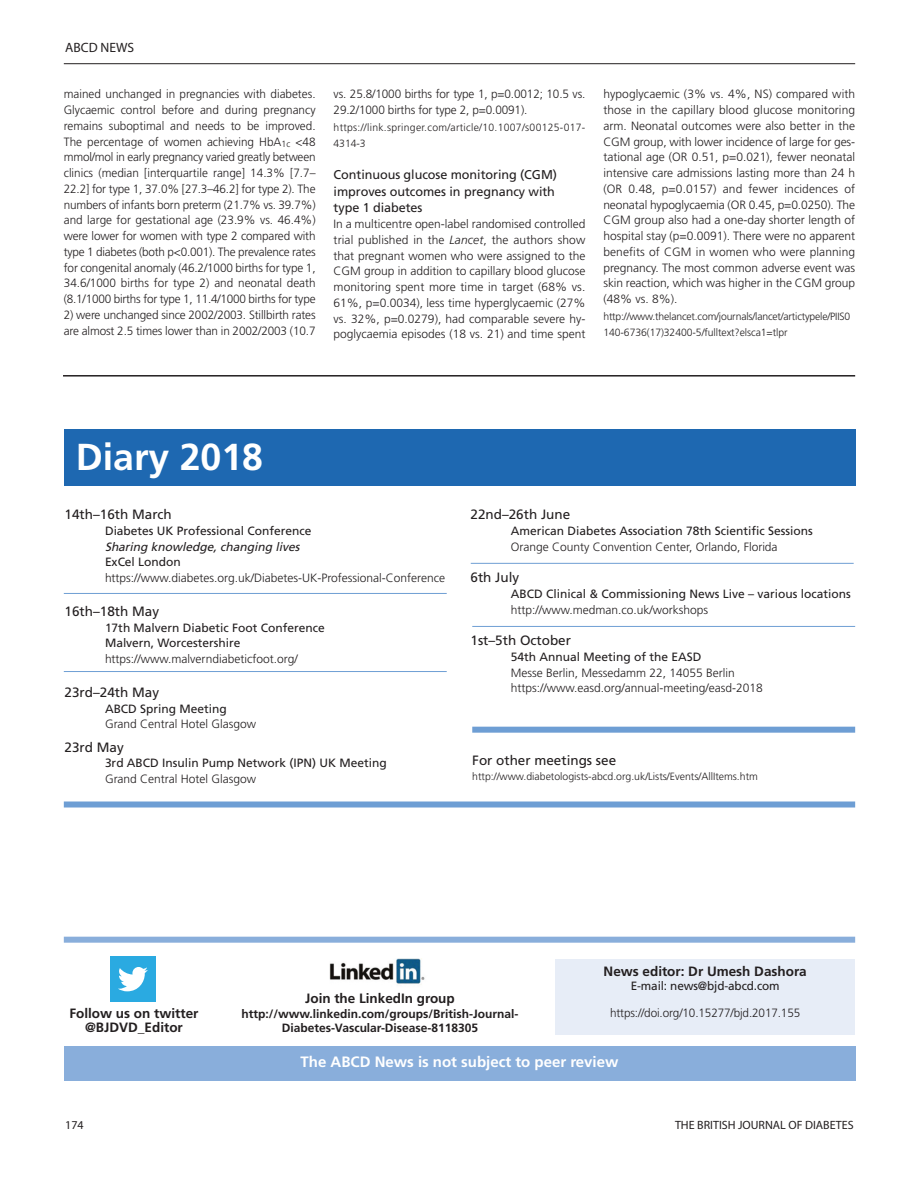
<style>
.page{position:relative;width:919px;height:1191px;background:#fff}
.page>*{position:absolute;margin:0;border:0;box-sizing:border-box;transform-origin:0 0}
.t1{font:700 37.5px "Frutiger";color:#fff}
.t2{font:700 15px "Frutiger";color:#fff}
.t3{font:13.5px "Frutiger";color:#231f20}
.t4{font:700 13.5px/14.2px "Frutiger";color:#231f20;text-align:center}
.t5{font:13.5px "Myriad Pro";color:#231f20}
.t6{font:12.75px/16.5px "Frutiger";letter-spacing:-.005em;color:#231f20}
.t7{font:300 12px/15.8px "Frutiger";color:#231f20;text-align:justify}
.t8{font:12px/15.8px "Frutiger";color:#231f20}
.t9{font:700 12px/14.2px "Frutiger";color:#231f20;text-align:center}
.t10{font:12px "Myriad Pro";color:#231f20}
.t11{font:italic 12px "Frutiger";color:#231f20}
.t12{font:300 10.5px/16.5px "Frutiger";color:#231f20}
.t13{font:300 10.5px/16.5px "Frutiger";letter-spacing:.03em;color:#231f20}
.s1{font-style:italic}
</style>
<div class="page">
<hr style="left:64px;top:63px;width:791px;height:1px;background:#231f20">
<div style="left:64px;top:429px;width:791px;height:56px;background:#1e68b1"></div>
<hr style="left:64px;top:593px;width:382px;height:1px;background:#6e9ed4">
<div style="left:472px;top:726px;width:383px;height:6px;background:#6e9ed4"></div>
<hr style="left:64px;top:671px;width:382px;height:1px;background:#6e9ed4">
<hr style="left:470px;top:563px;width:383px;height:1px;background:#6e9ed4">
<div style="left:64px;top:801px;width:791px;height:6px;background:#6e9ed4"></div>
<hr style="left:472px;top:626px;width:383px;height:1px;background:#6e9ed4">
<div style="left:64px;top:1046px;width:791px;height:34px;background:#89aedb"></div>
<div style="left:555px;top:958px;width:300px;height:76px;background:#e7edf7"></div>
<div style="left:110px;top:956px;width:45px;height:45px;background:#2aaae1"></div>
<svg style="left:118px;top:967px;width:30px;height:24px"></svg>
<img style="left:329px;top:958px;width:96px;height:27px">
<div style="left:64px;top:936px;width:791px;height:6px;background:#89aedb"></div>
<hr style="left:63px;top:375px;width:792px;height:1px;background:#231f20">
<p class="t5" style="left:65px;top:42px;width:70px">ABCD NEWS</p>
<p class="t7" style="left:64px;top:87px;width:253px">mained unchanged in pregnancies with diabetes.<br>Glycaemic control before and during pregnancy remains suboptimal and needs to be improved.<br>The percentage of women achieving HbA<sub>1c</sub> &lt;48 mmol/mol in early pregnancy varied greatly between clinics (median [interquartile range] 14.3% [7.7– 22.2] for type 1, 37.0% [27.3–46.2] for type 2). The numbers of infants born preterm (21.7% vs. 39.7%) and large for gestational age (23.9% vs. 46.4%) were lower for women with type 2 compared with type 1 diabetes (both p&lt;0.001). The prevalence rates for congenital anomaly (46.2/1000 births for type 1, 34.6/1000 births for type 2) and neonatal death (8.1/1000 births for type 1, 11.4/1000 births for type</p>
<p class="t7" style="left:64px;top:308px;width:253px">2) were unchanged since 2002/2003. Stillbirth rates are almost 2.5 times lower than in 2002/2003 (10.7</p>
<p class="t7" style="left:333px;top:87px;width:253px">vs. 25.8/1000 births for type 1, p=0.0012; 10.5 vs.<br>29.2/1000 births for type 2, p=0.0091).</p>
<p class="t13" style="left:333px;top:119px;width:253px">https://link.springer.com/article/10.1007/s00125-017-<br>4314-3</p>
<p class="t6" style="left:333px;top:168px;width:225px">Continuous glucose monitoring (CGM) improves outcomes in pregnancy with type 1 diabetes</p>
<p class="t7" style="left:333px;top:217px;width:253px">In a multicentre open-label randomised controlled trial published in the <span class="s1">Lancet</span>, the authors show that pregnant women who were assigned to the CGM group in addition to capillary blood glucose monitoring spent more time in target (68% vs.<br>61%, p=0.0034), less time hyperglycaemic (27% vs. 32%, p=0.0279), had comparable severe hy&shy;poglycaemia episodes (18 vs. 21) and time spent</p>
<p class="t7" style="left:603px;top:87px;width:253px">hypoglycaemic (3% vs. 4%, NS) compared with those in the capillary blood glucose monitoring arm. Neonatal outcomes were also better in the CGM group, with lower incidence of large for ges&shy;tational age (OR 0.51, p=0.021), fewer neonatal intensive care admissions lasting more than 24 h (OR 0.48, p=0.0157) and fewer incidences of neonatal hypoglycaemia (OR 0.45, p=0.0250). The CGM group also had a one-day shorter length of hospital stay (p=0.0091). There were no apparent benefits of CGM in women who were planning pregnancy. The most common adverse event was skin reaction, which was higher in the CGM group (48% vs. 8%).</p>
<p class="t12" style="left:603px;top:308px;width:248px">http://www.thelancet.com/journals/lancet/artictypele/PIIS0<br>140-6736(17)32400-5/fulltext?elsca1=tlpr</p>
<h1 class="t1" style="left:76px;top:441px;width:189px">Diary 2018</h1>
<p class="t3" style="left:65px;top:509px;width:109px">14th–16th March</p>
<p class="t8" style="left:105px;top:524px;width:208px">Diabetes UK Professional Conference</p>
<p class="t11" style="left:105px;top:541px;width:198px">Sharing knowledge, changing lives</p>
<p class="t8" style="left:105px;top:555px;width:77px">ExCel London</p>
<p class="t7" style="left:105px;top:571px;width:341px">https://www.diabetes.org.uk/Diabetes-UK-Professional-Conference</p>
<p class="t3" style="left:65px;top:606px;width:96px">16th–18th May</p>
<p class="t8" style="left:105px;top:620px;width:221px">17th Malvern Diabetic Foot Conference<br>Malvern, Worcestershire</p>
<p class="t7" style="left:105px;top:652px;width:194px">https://www.malverndiabeticfoot.org/</p>
<p class="t3" style="left:65px;top:687px;width:96px">23rd–24th May</p>
<p class="t8" style="left:105px;top:701px;width:123px">ABCD Spring Meeting</p>
<p class="t7" style="left:105px;top:717px;width:153px">Grand Central Hotel Glasgow</p>
<p class="t3" style="left:65px;top:741px;width:61px">23rd May</p>
<p class="t8" style="left:105px;top:756px;width:283px">3rd ABCD Insulin Pump Network (IPN) UK Meeting</p>
<p class="t7" style="left:105px;top:772px;width:153px">Grand Central Hotel Glasgow</p>
<p class="t3" style="left:470px;top:509px;width:101px">22nd–26th June</p>
<p class="t8" style="left:511px;top:524px;width:303px">American Diabetes Association 78th Scientific Sessions</p>
<p class="t7" style="left:511px;top:539px;width:268px">Orange County Convention Center, Orlando, Florida</p>
<p class="t3" style="left:470px;top:572px;width:50px">6th July</p>
<p class="t8" style="left:511px;top:587px;width:341px">ABCD Clinical &amp; Commissioning News Live – various locations</p>
<p class="t7" style="left:511px;top:602px;width:199px">http://www.medman.co.uk/workshops</p>
<p class="t3" style="left:470px;top:635px;width:102px">1st–5th October</p>
<p class="t8" style="left:511px;top:650px;width:192px">54th Annual Meeting of the EASD</p>
<p class="t7" style="left:511px;top:665px;width:253px">Messe Berlin, Messedamm 22, 14055 Berlin https://www.easd.org/annual-meeting/easd-2018</p>
<p class="t3" style="left:472px;top:754px;width:145px">For other meetings see</p>
<p class="t12" style="left:472px;top:768px;width:287px">http://www.diabetologists-abcd.org.uk/Lists/Events/AllItems.htm</p>
<p class="t4" style="left:69px;top:1007px;width:130px">Follow us on twitter @BJDVD_Editor</p>
<p class="t4" style="left:305px;top:992px;width:151px">Join the LinkedIn group</p>
<p class="t9" style="left:241px;top:1007px;width:279px">http://www.linkedin.com/groups/British-Journal-<br>Diabetes-Vascular-Disease-8118305</p>
<p class="t4" style="left:603px;top:965px;width:205px">News editor: Dr Umesh Dashora</p>
<p class="t8" style="left:630px;top:978px;width:150px">E-mail: news@bjd-abcd.com</p>
<p class="t7" style="left:610px;top:1005px;width:192px">https://doi.org/10.15277/bjd.2017.155</p>
<p class="t2" style="left:300px;top:1056px;width:319px">The ABCD News is not subject to peer review</p>
<p class="t10" style="left:65px;top:1120px;width:20px">174</p>
<p class="t10" style="left:675px;top:1120px;width:180px">THE BRITISH JOURNAL OF DIABETES</p>
</div>
